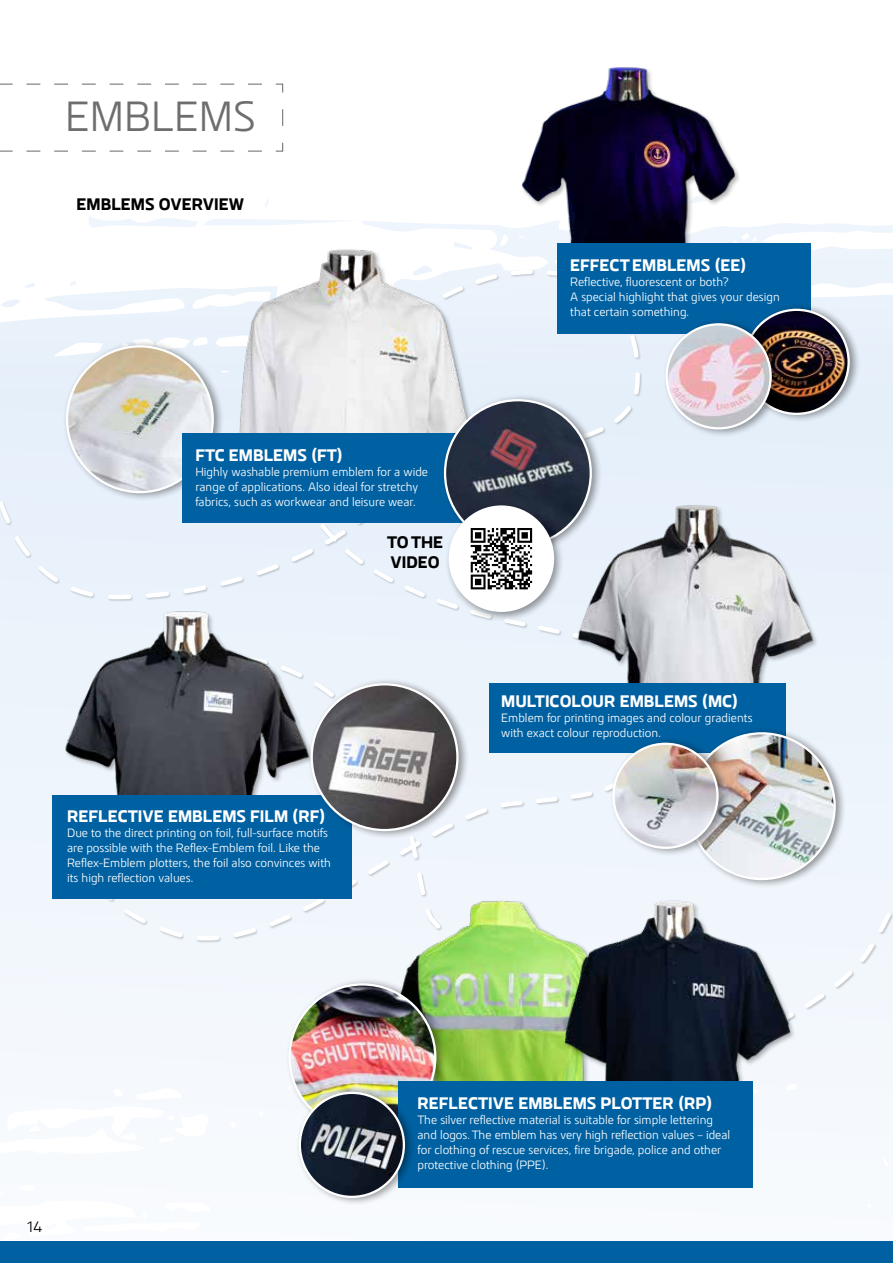
<style>
.page{position:relative;width:893px;height:1263px;background:#fff}
.page>*{position:absolute;margin:0;border:0;box-sizing:border-box;transform-origin:0 0}
.t1{font:42px "Kuro";color:#6e6e6e}
.t2{font:700 16.5px "Kuro";color:#fff}
.t3{font:700 16.5px/19.5px "Kuro";color:#000}
.t4{font:15px "Kuro";color:#000}
.t5{font:12px/15px "Kuro";color:#fff}
</style>
<div class="page">
<div style="left:0;top:1242px;width:893px;height:21px;background:#0061a2"></div>
<div style="left:0;top:268px;width:893px;height:823px;background:#edf4fc"></div>
<img style="left:522px;top:67px;width:224px;height:214px">
<div style="left:558px;top:244px;width:253px;height:90px;background:#0061a2"></div>
<div style="left:741px;top:303px;width:120px;height:120px;background:#000;opacity:.4"></div>
<img style="left:745px;top:310px;width:104px;height:104px;border-radius:52px">
<div style="left:663px;top:317px;width:120px;height:120px;background:#000;opacity:.4"></div>
<img style="left:667px;top:324px;width:104px;height:104px;border-radius:52px">
<div style="left:665px;top:323px;width:107px;height:106px;border:2px solid #fff;border-radius:50%"></div>
<div style="left:63px;top:340px;width:162px;height:162px;background:#000;opacity:.4"></div>
<img style="left:67px;top:346px;width:146px;height:146px;border-radius:73px">
<img style="left:361px;top:896px;width:151px;height:185px">
<img style="left:528px;top:491px;width:329px;height:220px">
<img style="left:158px;top:219px;width:388px;height:259px">
<img style="left:36px;top:602px;width:301px;height:201px">
<svg style="left:0;top:83px;width:284px;height:69px"></svg>
<img style="left:512px;top:889px;width:329px;height:202px">
<div style="left:489px;top:683px;width:297px;height:70px;background:#0061a2"></div>
<div style="left:52px;top:795px;width:300px;height:103px;background:#0061a2"></div>
<div style="left:286px;top:978px;width:162px;height:162px;background:#000;opacity:.4"></div>
<img style="left:290px;top:984px;width:145px;height:146px;border-radius:73px">
<div style="left:183px;top:434px;width:287px;height:89px;background:#0061a2"></div>
<div style="left:399px;top:1081px;width:354px;height:107px;background:#0061a2"></div>
<div style="left:685px;top:726px;width:162px;height:162px;background:#000;opacity:.4"></div>
<img style="left:689px;top:733px;width:146px;height:146px;border-radius:73px">
<div style="left:610px;top:737px;width:119px;height:120px;background:#000;opacity:.4"></div>
<img style="left:613px;top:744px;width:104px;height:104px;border-radius:52px">
<div style="left:612px;top:743px;width:107px;height:106px;border:2px solid #fff;border-radius:50%"></div>
<div style="left:296px;top:1086px;width:120px;height:120px;background:#000;opacity:.4"></div>
<img style="left:300px;top:1093px;width:104px;height:104px;border-radius:52px">
<div style="left:299px;top:1092px;width:106px;height:106px;border:2px solid #fff;border-radius:50%"></div>
<div style="left:308px;top:677px;width:162px;height:162px;background:#000;opacity:.4"></div>
<img style="left:312px;top:684px;width:145px;height:146px;border-radius:73px">
<div style="left:441px;top:393px;width:162px;height:162px;background:#000;opacity:.4"></div>
<img style="left:445px;top:400px;width:146px;height:146px;border-radius:73px">
<div style="left:445px;top:502px;width:119px;height:120px;background:#000;opacity:.4"></div>
<div style="left:449px;top:505px;width:105px;height:107px;background:#fff;border-radius:50%"></div>
<svg style="left:470px;top:528px;width:63px;height:62px"></svg>
<svg style="left:471px;top:528px;width:61px;height:61px"></svg>
<h1 class="t1" style="left:65px;top:91px;width:192px">EMBLEMS</h1>
<h2 class="t3" style="left:77px;top:194px;width:169px">EMBLEMS OVERVIEW</h2>
<h2 class="t2" style="left:195px;top:445px;width:149px">FTC EMBLEMS (FT)</h2>
<p class="t5" style="left:195px;top:464px;width:234px">Highly washable premium emblem for a wide range of applications. Also ideal for stretchy fabrics, such as workwear and leisure wear.</p>
<h2 class="t3" style="left:387px;top:532px;width:58px">TO THE<br>VIDEO</h2>
<h2 class="t2" style="left:67px;top:806px;width:260px">REFLECTIVE EMBLEMS FILM (RF)</h2>
<p class="t5" style="left:67px;top:825px;width:265px">Due to the direct printing on foil, full-surface motifs are possible with the Reflex-Emblem foil. Like the Reflex-Emblem plotters, the foil also convinces with its high reflection values.</p>
<h2 class="t2" style="left:570px;top:255px;width:178px">EFFECT EMBLEMS (EE)</h2>
<p class="t5" style="left:570px;top:274px;width:211px">Reflective, fluorescent or both?<br>A special highlight that gives your design that certain something.</p>
<h2 class="t2" style="left:501px;top:691px;width:239px">MULTICOLOUR EMBLEMS (MC)</h2>
<p class="t5" style="left:501px;top:710px;width:253px">Emblem for printing images and colour gradients with exact colour reproduction.</p>
<p class="t4" style="left:27px;top:1217px;width:17px">14</p>
<h2 class="t2" style="left:417px;top:1093px;width:297px">REFLECTIVE EMBLEMS PLOTTER (RP)</h2>
<p class="t5" style="left:417px;top:1112px;width:314px">The silver reflective material is suitable for simple lettering and logos. The emblem has very high reflection values – ideal for clothing of rescue services, fire brigade, police and other protective clothing (PPE).</p>
</div>
